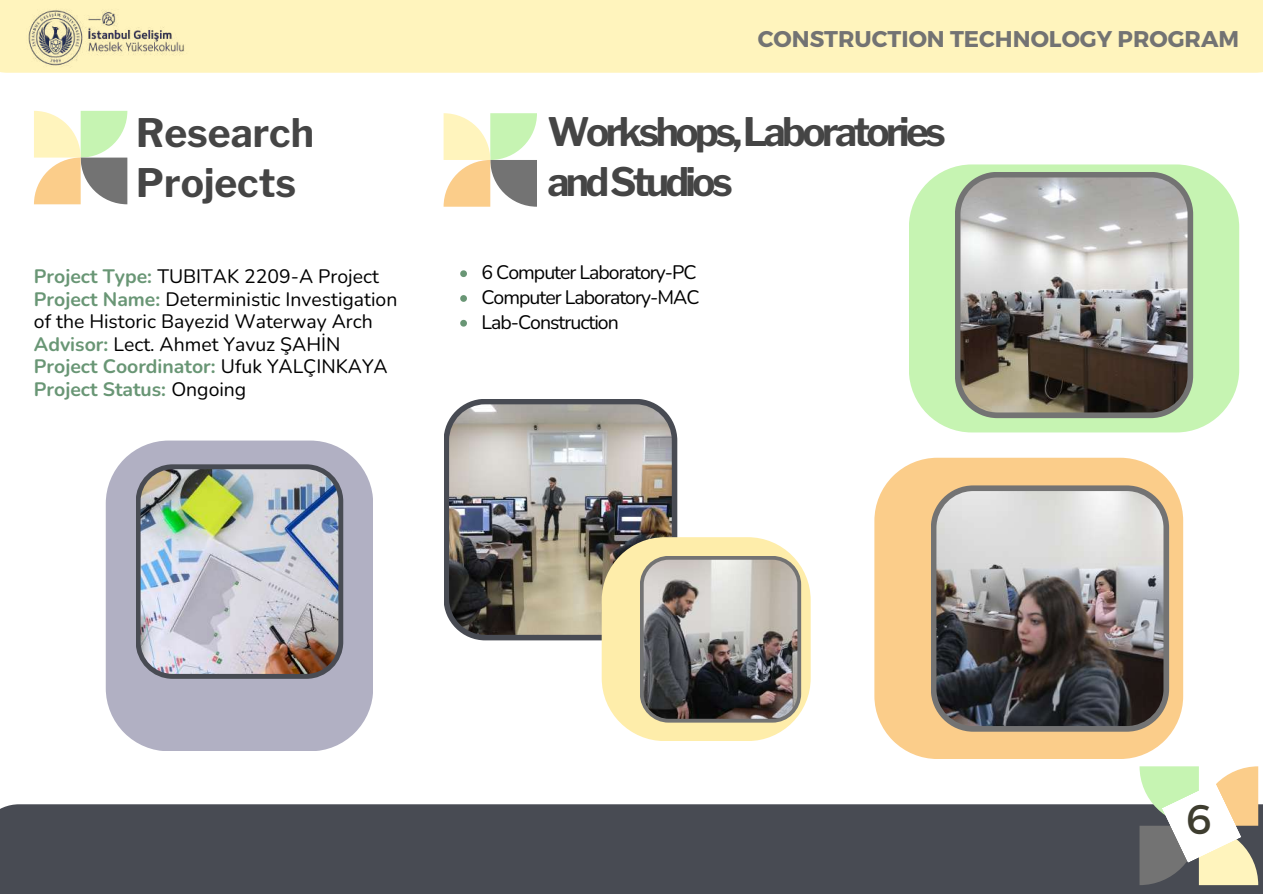
<style>
.page{position:relative;width:1263px;height:894px;background:#fff}
.page>*{position:absolute;margin:0;border:0;box-sizing:border-box;transform-origin:0 0}
.t1{font:41.25px "Montserrat";color:#3e3d2f}
.t2{font:700 39px/49.5px "Libre Franklin";letter-spacing:-.095em;color:#454545}
.t3{font:700 39px/49.5px "Libre Franklin";color:#454545}
.t4{font:700 22.8px "Montserrat";color:#737373}
.t5{font:19.5px/24.8px "Nunito";letter-spacing:-.05em;color:#000}
.t6{font:19.35px/22.5px "Nunito";color:#000}
.s1{font-weight:700;color:#699675}
</style>
<div class="page">
<div style="left:909px;top:164px;width:330px;height:268px;background:#c6f4b2;border-radius:63px"></div>
<svg style="left:874px;top:457px;width:309px;height:301px;background:#fad196"></svg>
<svg style="left:931px;top:485px;width:238px;height:246px;background:#878382"></svg>
<svg style="left:955px;top:172px;width:238px;height:246px;background:#918f89"></svg>
<img style="left:444px;top:399px;width:233px;height:241px">
<div style="left:602px;top:537px;width:209px;height:203px;background:#feedaa;border-radius:63px"></div>
<img style="left:640px;top:555px;width:161px;height:167px">
<div style="left:0;top:0;width:1263px;height:73px;background:#fff4bd"></div>
<div style="left:0;top:804px;width:1263px;height:89px;background:#484b53"></div>
<svg style="left:1139px;top:766px;width:119px;height:118px"></svg>
<img style="left:20px;top:10px;width:171px;height:63px">
<svg style="left:444px;top:113px;width:93px;height:94px"></svg>
<svg style="left:460px;top:270px;width:7px;height:7px"></svg>
<svg style="left:460px;top:295px;width:7px;height:7px"></svg>
<svg style="left:460px;top:320px;width:7px;height:6px"></svg>
<svg style="left:34px;top:111px;width:93px;height:93px"></svg>
<svg style="left:106px;top:440px;width:267px;height:310px;background:#b7b6c7"></svg>
<img style="left:136px;top:464px;width:207px;height:214px">
<h2 class="t3" style="left:136px;top:108px;width:179px">Research<br>Projects</h2>
<p class="t6" style="left:34px;top:265px;width:365px"><span class="s1">Project Type:</span> TUBITAK 2209-A Project <span class="s1">Project Name:</span> Deterministic Investigation of the Historic Bayezid Waterway Arch <span class="s1">Advisor:</span> Lect. Ahmet Yavuz ŞAHİN <span class="s1">Project Coordinator:</span> Ufuk YALÇINKAYA <span class="s1">Project Status:</span> Ongoing</p>
<p class="t4" style="left:758px;top:24px;width:483px">CONSTRUCTION TECHNOLOGY PROGRAM</p>
<h2 class="t2" style="left:548px;top:107px;width:400px">Workshops,Laboratories andStudios</h2>
<p class="t5" style="left:481px;top:260px;width:220px">6 Computer Laboratory-PC<br>Computer Laboratory-MAC<br>Lab-Construction</p>
<h1 class="t1" style="left:1186px;top:792px;width:27px">6</h1>
</div>
